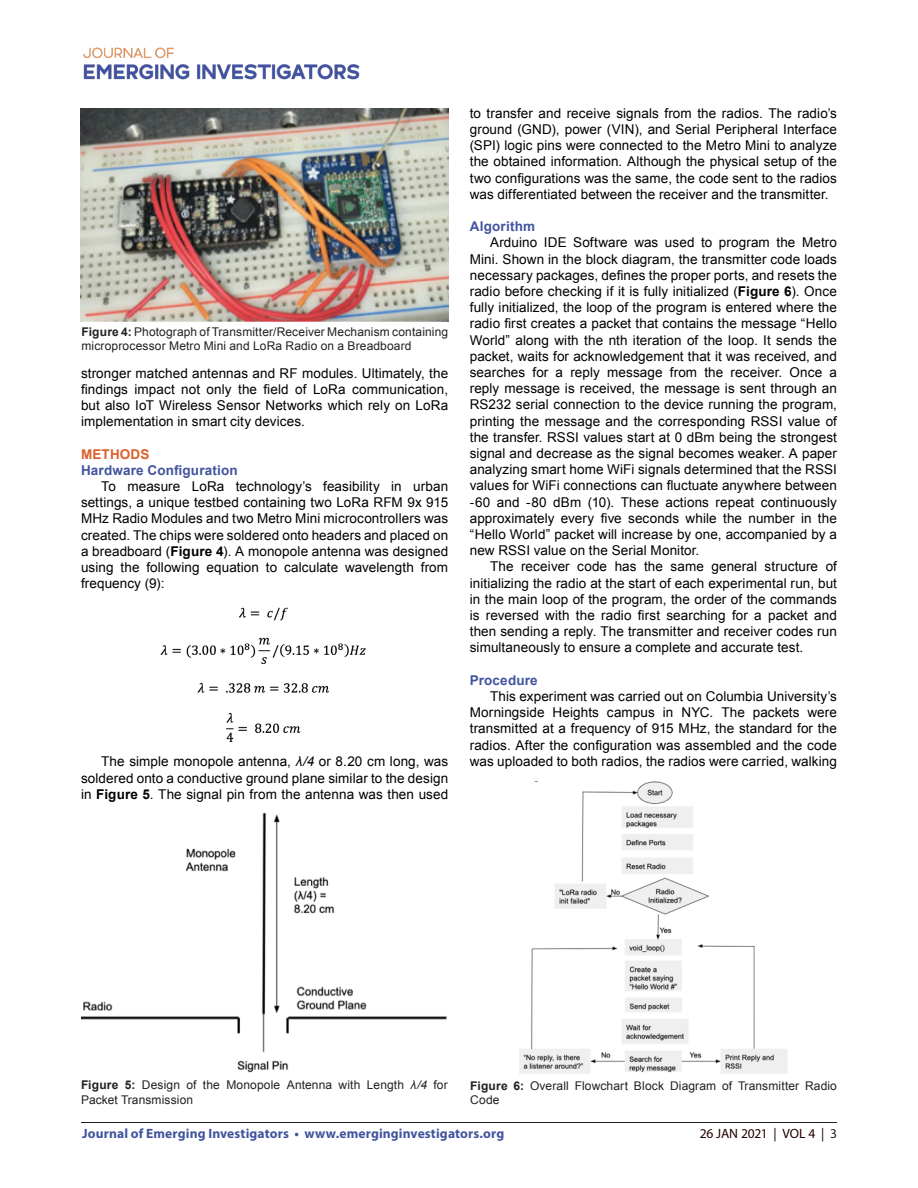
<style>
.page{position:relative;width:918px;height:1188px;background:#fff}
.page>*{position:absolute;margin:0;border:0;box-sizing:border-box;transform-origin:0 0}
.t1{font:13.5px/16.2px "Arial";letter-spacing:.005em;color:#000;text-align:justify}
.t2{font:700 13.5px "Myriad Pro";letter-spacing:.01em;color:#42549e}
.t3{font:700 13.5px "Arial";letter-spacing:.015em;color:#42549e}
.t4{font:13.5px "Myriad Pro";letter-spacing:-.015em;color:#230000}
.t5{font:700 13.5px "Arial";letter-spacing:.015em;color:#dc5f2b}
.t6{font:12px/14.4px "Arial";letter-spacing:.01em;color:#231f20}
.s1{font-weight:700}
.s2{font-style:italic}
.s3{color:#231f20}
</style>
<div class="page">
<hr style="left:81px;top:1122px;width:756px;height:1px;background:#231f20">
<img style="left:83px;top:47px;width:277px;height:33px">
<img style="left:81px;top:108px;width:367px;height:214px">
<img style="left:81px;top:812px;width:366px;height:261px">
<img style="left:519px;top:782px;width:268px;height:292px">
<img style="left:160px;top:607px;width:206px;height:135px">
<p class="t6" style="left:81px;top:325px;width:368px"><span class="s1">Figure 4:</span> Photograph of Transmitter/Receiver Mechanism containing microprocessor Metro Mini and LoRa Radio on a Breadboard</p>
<p class="t1" style="left:81px;top:365px;width:369px">stronger matched antennas and RF modules. Ultimately, the findings impact not only the field of LoRa communication, but also IoT Wireless Sensor Networks which rely on LoRa implementation in smart city devices.</p>
<p class="t5" style="left:81px;top:445px;width:70px">METHODS</p>
<p class="t3" style="left:81px;top:461px;width:158px">Hardware Configuration</p>
<p class="t1" style="left:81px;top:478px;width:369px;text-indent:20px">To measure LoRa technology’s feasibility in urban settings, a unique testbed containing two LoRa RFM 9x 915<br>MHz Radio Modules and two Metro Mini microcontrollers was created. The chips were soldered onto headers and placed on a breadboard (<span class="s1">Figure 4</span>). A monopole antenna was designed using the following equation to calculate wavelength from frequency (9):</p>
<p class="t1" style="left:81px;top:754px;width:369px;text-indent:20px">The simple monopole antenna, <span class="s2">λ/4</span> or 8.20 cm long, was soldered onto a conductive ground plane similar to the design in <span class="s1">Figure 5</span>. The signal pin from the antenna was then used</p>
<p class="t1" style="left:470px;top:105px;width:369px">to transfer and receive signals from the radios. The radio’s ground (GND), power (VIN), and Serial Peripheral Interface (SPI) logic pins were connected to the Metro Mini to analyze the obtained information. Although the physical setup of the two configurations was the same, the code sent to the radios was differentiated between the receiver and the transmitter.</p>
<p class="t3" style="left:470px;top:218px;width:67px">Algorithm</p>
<p class="t1" style="left:470px;top:235px;width:369px;text-indent:20px">Arduino IDE Software was used to program the Metro Mini. Shown in the block diagram, the transmitter code loads necessary packages, defines the proper ports, and resets the radio before checking if it is fully initialized (<span class="s1">Figure 6</span>). Once fully initialized, the loop of the program is entered where the radio first creates a packet that contains the message “Hello World” along with the nth iteration of the loop. It sends the packet, waits for acknowledgement that it was received, and searches for a reply message from the receiver. Once a reply message is received, the message is sent through an RS232 serial connection to the device running the program, printing the message and the corresponding RSSI value of the transfer. RSSI values start at 0 dBm being the strongest signal and decrease as the signal becomes weaker. A paper analyzing smart home WiFi signals determined that the RSSI values for WiFi connections can fluctuate anywhere between -60 and -80 dBm (10). These actions repeat continuously approximately every five seconds while the number in the “Hello World” packet will increase by one, accompanied by a new RSSI value on the Serial Monitor.</p>
<p class="t1" style="left:470px;top:559px;width:369px;text-indent:20px">The receiver code has the same general structure of initializing the radio at the start of each experimental run, but in the main loop of the program, the order of the commands is reversed with the radio first searching for a packet and then sending a reply. The transmitter and receiver codes run simultaneously to ensure a complete and accurate test.</p>
<p class="t3" style="left:470px;top:671px;width:69px">Procedure</p>
<p class="t1" style="left:470px;top:688px;width:369px;text-indent:20px">This experiment was carried out on Columbia University’s Morningside Heights campus in NYC. The packets were transmitted at a frequency of 915 MHz, the standard for the radios. After the configuration was assembled and the code was uploaded to both radios, the radios were carried, walking</p>
<p class="t6" style="left:81px;top:1078px;width:368px"><span class="s1">Figure 5:</span> Design of the Monopole Antenna with Length <span class="s2">λ/4</span> for<br>Packet Transmission</p>
<p class="t6" style="left:470px;top:1079px;width:368px"><span class="s1">Figure 6:</span> Overall Flowchart Block Diagram of Transmitter Radio<br>Code</p>
<p class="t2" style="left:82px;top:1125px;width:424px">Journal of Emerging Investigators • www.emerginginvestigators.org</p>
<p class="t4" style="left:700px;top:1125px;width:139px">26 JAN 2021 | VOL 4 | <span class="s3">3</span></p>
</div>
